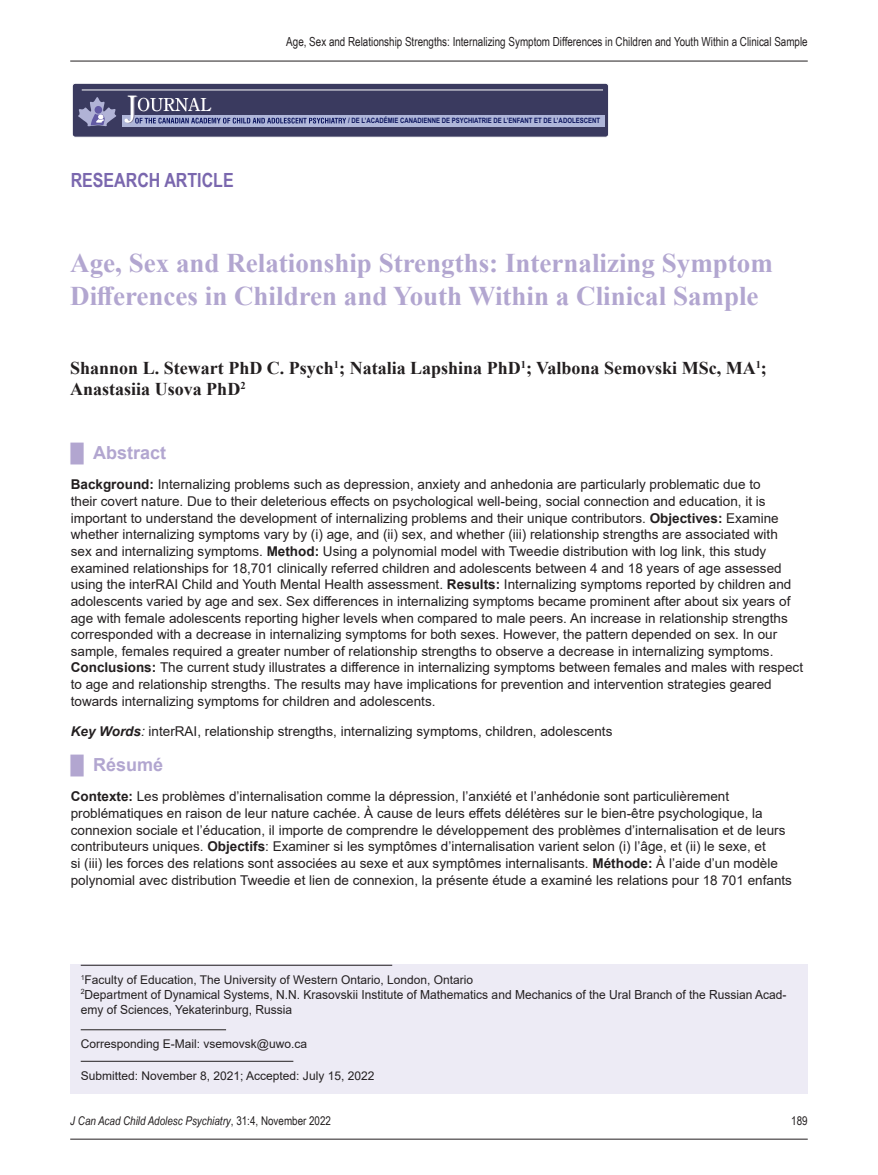
<style>
.page{position:relative;width:878px;height:1175px;background:#fff}
.page>*{position:absolute;margin:0;border:0;box-sizing:border-box;transform-origin:0 0}
.t1{font:700 27px/32.4px "Times New Roman";color:#b2a6d0}
.editorial_head_2{font:700 19.5px "Arial Narrow";color:#7a67ae}
.Authors{font:700 18px/21.6px "Times New Roman";color:#231f20}
.t2{font:700 18px "Arial";color:#b2a6d0}
.abstract{font:13.5px/16.6px "Arial";color:#231f20}
.manuscript_received{font:12.45px/15px "Arial";color:#231f20;scale:.96 1}
.t3{font:12.45px "Arial Narrow";color:#231f20;scale:.96 1}
.manuscript_received-2{font:12px "Arial";color:#231f20}
.t4{font:italic 12px "Arial Narrow";color:#231f20}
.t5{font:12px "Arial Narrow";color:#231f20}
.t6{font:700 7.35px "Arial Narrow";color:#0b145e}
.s1{font-weight:700}
.s2{font-weight:700;font-style:italic}
.s3{font-style:italic}
.s4{font-style:normal}
</style>
<div class="page">
<hr style="left:70px;top:1138px;width:737px;height:1px;background:#231f20">
<hr style="left:70px;top:61px;width:737px;height:1px;background:#231f20">
<div style="left:72px;top:83px;width:536px;height:54px;background:#3a3a5f;border-radius:3px"></div>
<div style="left:72px;top:83px;width:536px;height:54px;border:1px solid #fff;border-radius:3px"></div>
<hr style="left:82px;top:90px;width:521px;height:1px;background:#fff">
<div style="left:122px;top:115px;width:482px;height:12px;background:#afb6d9"></div>
<svg style="left:124px;top:96px;width:222px;height:27px"></svg>
<svg style="left:78px;top:97px;width:39px;height:30px"></svg>
<div style="left:70px;top:964px;width:737px;height:129px;background:#edebf5"></div>
<hr style="left:81px;top:964px;width:311px;height:1px;background:#231f20">
<hr style="left:81px;top:1029px;width:145px;height:1px;background:#231f20">
<hr style="left:81px;top:1060px;width:212px;height:1px;background:#231f20">
<p class="t3" style="left:286px;top:32px;width:544px">Age, Sex and Relationship Strengths: Internalizing Symptom Differences in Children and Youth Within a Clinical Sample</p>
<p class="editorial_head_2" style="left:71px;top:165px;width:164px">RESEARCH ARTICLE</p>
<p class="t6" style="left:348px;top:115px;width:253px">/ DE L’ACADÉMIE CANADIENNE DE PSYCHIATRIE DE L’ENFANT ET DE L’ADOLESCENT</p>
<p class="t1" style="left:70px;top:246px;width:704px">Age, Sex and Relationship Strengths: Internalizing Symptom<br>Differences in Children and Youth Within a Clinical Sample</p>
<p class="Authors" style="left:70px;top:356px;width:698px">Shannon L. Stewart PhD C. Psych<sup>1</sup>; Natalia Lapshina PhD<sup>1</sup>; Valbona Semovski MSc, MA<sup>1</sup>;<br>Anastasiia Usova PhD<sup>2</sup></p>
<p class="t2" style="left:71px;top:440px;width:97px">█ Abstract</p>
<p class="abstract" style="left:71px;top:476px;width:734px"><span class="s1">Background:</span> Internalizing problems such as depression, anxiety and anhedonia are particularly problematic due to<br>their covert nature. Due to their deleterious effects on psychological well-being, social connection and education, it is important to understand the development of internalizing problems and their unique contributors. <span class="s1">Objectives:</span> Examine whether internalizing symptoms vary by (i) age, and (ii) sex, and whether (iii) relationship strengths are associated with<br>sex and internalizing symptoms. <span class="s1">Method:</span> Using a polynomial model with Tweedie distribution with log link, this study examined relationships for 18,701 clinically referred children and adolescents between 4 and 18 years of age assessed using the interRAI Child and Youth Mental Health assessment. <span class="s1">Results:</span> Internalizing symptoms reported by children and adolescents varied by age and sex. Sex differences in internalizing symptoms became prominent after about six years of age with female adolescents reporting higher levels when compared to male peers. An increase in relationship strengths corresponded with a decrease in internalizing symptoms for both sexes. However, the pattern depended on sex. In our sample, females required a greater number of relationship strengths to observe a decrease in internalizing symptoms.<br><span class="s1">Conclusions:</span> The current study illustrates a difference in internalizing symptoms between females and --males with respect to age and relationship strengths. The results may have implications for prevention and intervention strategies geared towards internalizing symptoms for children and adolescents.</p>
<p class="abstract" style="left:71px;top:722px;width:543px"><span class="s2">Key Words</span><span class="s3">:</span> interRAI, relationship strengths, internalizing symptoms, children, adolescents</p>
<p class="t2" style="left:71px;top:752px;width:94px">█ Résumé</p>
<p class="abstract" style="left:71px;top:788px;width:722px"><span class="s1">Contexte:</span> Les problèmes d’internalisation comme la dépression, l’anxiété et l’anhédonie sont particulièrement problématiques en raison de leur nature cachée. À cause de leurs effets délétères sur le bien-être psychologique, la connexion sociale et l’éducation, il importe de comprendre le développement des problèmes d’internalisation et de leurs contributeurs uniques. <span class="s1">Objectifs</span>: Examiner si les symptômes d’internalisation varient selon (i) l’âge, et (ii) le sexe, et<br>si (iii) les forces des relations sont associées au sexe et aux symptômes internalisants. <span class="s1">Méthode:</span> À l’aide d’un modèle polynomial avec distribution Tweedie et lien de connexion, la présente étude a examiné les relations pour 18 701 enfants</p>
<p class="manuscript_received-2" style="left:81px;top:971px;width:394px"><sup>1</sup>Faculty of Education, The University of Western Ontario, London, Ontario</p>
<p class="manuscript_received" style="left:81px;top:986px;width:736px"><sup>2</sup>Department of Dynamical Systems, N.N. Krasovskii Institute of Mathematics and Mechanics of the Ural Branch of the Russian Acad&shy;emy of Sciences, Yekaterinburg, Russia</p>
<p class="manuscript_received-2" style="left:81px;top:1035px;width:228px">Corresponding E-Mail: vsemovsk@uwo.ca</p>
<p class="manuscript_received-2" style="left:81px;top:1067px;width:295px">Submitted: November 8, 2021; Accepted: July 15, 2022</p>
<p class="t4" style="left:70px;top:1112px;width:262px">J Can Acad Child Adolesc Psychiatry<span class="s4">, 31:4, November 2022</span></p>
<p class="t5" style="left:791px;top:1112px;width:18px">189</p>
</div>
